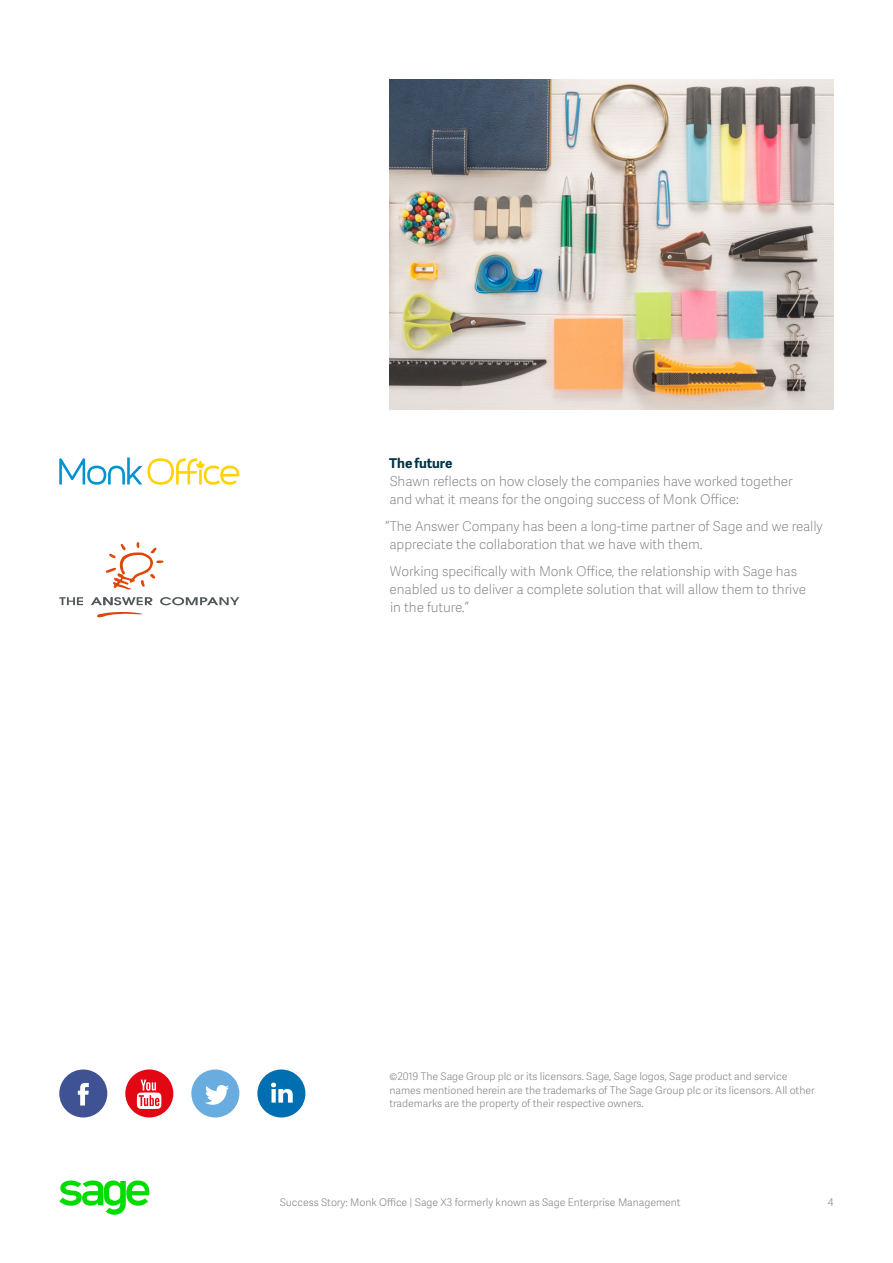
<style>
.page{position:relative;width:893px;height:1263px;background:#fff}
.page>*{position:absolute;margin:0;border:0;box-sizing:border-box;transform-origin:0 0}
.t1{font:13.5px/18px "Adelle Sans SAGE Th";letter-spacing:-.005em;color:#75787b}
.t2{font:700 13.5px "Adelle Sans SAGE";letter-spacing:-.005em;color:#003349}
.t3{font:10.5px/13.5px "Adelle Sans SAGE Lt";letter-spacing:-.005em;color:#888b8d}
</style>
<div class="page">
<svg style="left:59px;top:1181px;width:91px;height:34px"></svg>
<div style="left:191px;top:1070px;width:48px;height:48px;background:#69acdf;border-radius:50%"></div>
<svg style="left:205px;top:1085px;width:24px;height:20px"></svg>
<div style="left:257px;top:1070px;width:48px;height:48px;background:#006fb2;border-radius:50%"></div>
<svg style="left:271px;top:1083px;width:22px;height:20px"></svg>
<div style="left:125px;top:1070px;width:48px;height:48px;background:#e30613;border-radius:50%"></div>
<svg style="left:137px;top:1080px;width:24px;height:29px"></svg>
<div style="left:59px;top:1070px;width:48px;height:48px;background:#3e5294;border-radius:50%"></div>
<svg style="left:78px;top:1083px;width:11px;height:23px"></svg>
<svg style="left:59px;top:458px;width:180px;height:27px"></svg>
<svg style="left:160px;top:597px;width:79px;height:8px"></svg>
<svg style="left:91px;top:597px;width:61px;height:8px"></svg>
<svg style="left:59px;top:597px;width:24px;height:8px"></svg>
<svg style="left:97px;top:612px;width:45px;height:5px"></svg>
<svg style="left:105px;top:542px;width:59px;height:48px"></svg>
<img style="left:389px;top:79px;width:444px;height:331px">
<p class="t2" style="left:389px;top:453px;width:65px">The future</p>
<p class="t1" style="left:389px;top:471px;width:404px">Shawn reflects on how closely the companies have worked together and what it means for the ongoing success of Monk Office:</p>
<p class="t1" style="left:389px;top:516px;width:434px;text-indent:-4px">“The Answer Company has been a long-time partner of Sage and we really appreciate the collaboration that we have with them.</p>
<p class="t1" style="left:389px;top:561px;width:418px">Working specifically with Monk Office, the relationship with Sage has enabled us to deliver a complete solution that will allow them to thrive in the future.”</p>
<p class="t3" style="left:389px;top:1069px;width:427px">©2019 The Sage Group plc or its licensors. Sage, Sage logos, Sage product and service names mentioned herein are the trademarks of The Sage Group plc or its licensors. All other trademarks are the property of their respective owners.</p>
<p class="t3" style="left:280px;top:1195px;width:402px">Success Story: Monk Office | Sage X3 formerly known as Sage Enterprise Management</p>
<p class="t3" style="left:827px;top:1195px;width:7px">4</p>
</div>
